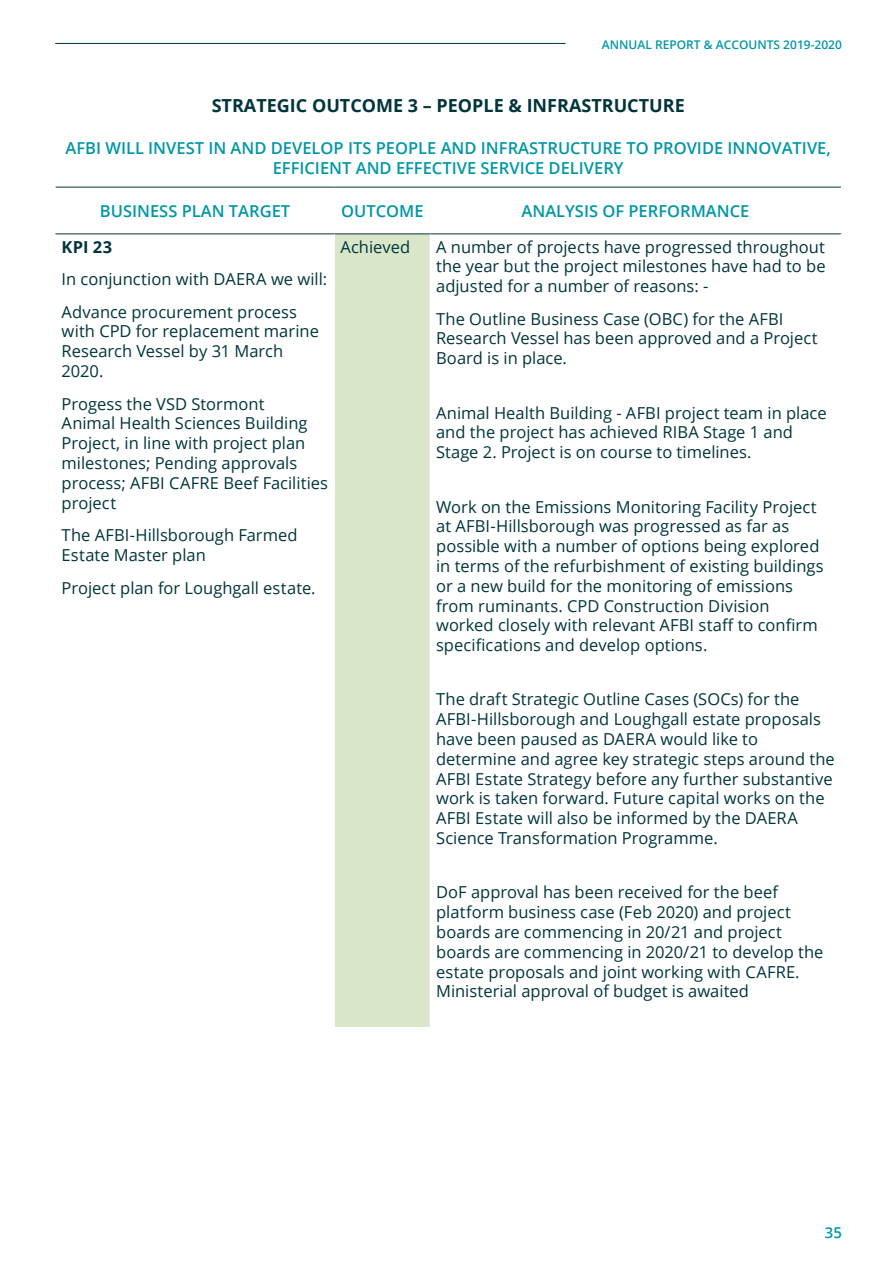
<style>
.page{position:relative;width:893px;height:1263px;background:#fff}
.page>*{position:absolute;margin:0;border:0;box-sizing:border-box;transform-origin:0 0}
.t1{font:700 18px "Open Sans";color:#00353b}
.t2{font:16.5px/19.8px "Open Sans";color:#00353b}
.t3{font:600 16.5px/19.8px "Open Sans";color:#0097a5;text-align:center}
.t4{font:700 16.5px "Open Sans";color:#00353b}
.t5{font:600 15px "Open Sans";color:#0097a5}
.t6{font:600 12px "Open Sans";color:#0097a5}
</style>
<div class="page">
<hr style="left:55px;top:43px;width:511px;height:1px;background:#00353b">
<div style="left:334px;top:234px;width:96px;height:792px;background:#dae6ca"></div>
<hr style="left:56px;top:187px;width:279px;height:1px;background:#00353b">
<hr style="left:335px;top:187px;width:95px;height:1px;background:#00353b">
<hr style="left:430px;top:187px;width:411px;height:1px;background:#00353b">
<hr style="left:55px;top:233px;width:280px;height:1px;background:#00353b">
<hr style="left:335px;top:233px;width:95px;height:1px;background:#00353b">
<hr style="left:430px;top:233px;width:411px;height:1px;background:#00353b">
<hr style="left:334px;top:234px;width:1px;height:792px;background:#fff">
<p class="t6" style="left:602px;top:36px;width:242px">ANNUAL REPORT &amp; ACCOUNTS 2019-2020</p>
<p class="t1" style="left:212px;top:93px;width:474px">STRATEGIC OUTCOME 3 – PEOPLE &amp; INFRASTRUCTURE</p>
<p class="t3" style="left:66px;top:138px;width:767px">AFBI WILL INVEST IN AND DEVELOP ITS PEOPLE AND INFRASTRUCTURE TO PROVIDE INNOVATIVE,<br>EFFICIENT AND EFFECTIVE SERVICE DELIVERY</p>
<p class="t3" style="left:100px;top:201px;width:192px">BUSINESS PLAN TARGET</p>
<p class="t3" style="left:341px;top:201px;width:84px">OUTCOME</p>
<p class="t3" style="left:521px;top:201px;width:229px">ANALYSIS OF PERFORMANCE</p>
<p class="t4" style="left:62px;top:235px;width:52px">KPI 23</p>
<p class="t2" style="left:62px;top:262px;width:267px;line-height:32.5px">In conjunction with DAERA we will:<br>Advance procurement process</p>
<p class="t2" style="left:62px;top:321px;width:259px">with CPD for replacement marine<br>Research Vessel by 31 March<br>2020.</p>
<p class="t2" style="left:62px;top:393px;width:268px">Progess the VSD Stormont<br>Animal Health Sciences Building<br>Project, in line with project plan milestones; Pending approvals process; AFBI CAFRE Beef Facilities project</p>
<p class="t2" style="left:62px;top:525px;width:238px">The AFBI-Hillsborough Farmed<br>Estate Master plan</p>
<p class="t2" style="left:62px;top:577px;width:255px">Project plan for Loughgall estate.</p>
<p class="t2" style="left:340px;top:236px;width:71px">Achieved</p>
<p class="t2" style="left:436px;top:236px;width:391px;text-align:justify">A number of projects have progressed throughout the year but the project milestones have had to be adjusted for a number of reasons: -</p>
<p class="t2" style="left:436px;top:308px;width:383px">The Outline Business Case (OBC) for the AFBI<br>Research Vessel has been approved and a Project<br>Board is in place.</p>
<p class="t2" style="left:436px;top:402px;width:392px">Animal Health Building - AFBI project team in place and the project has achieved RIBA Stage 1 and<br>Stage 2. Project is on course to timelines.</p>
<p class="t2" style="left:436px;top:496px;width:389px">Work on the Emissions Monitoring Facility Project at AFBI-Hillsborough was progressed as far as possible with a number of options being explored in terms of the refurbishment of existing buildings or a new build for the monitoring of emissions from ruminants. CPD Construction Division worked closely with relevant AFBI staff to confirm specifications and develop options.</p>
<p class="t2" style="left:436px;top:689px;width:400px">The draft Strategic Outline Cases (SOCs) for the AFBI-Hillsborough and Loughgall estate proposals have been paused as DAERA would like to determine and agree key strategic steps around the AFBI Estate Strategy before any further substantive work is taken forward. Future capital works on the AFBI Estate will also be informed by the DAERA Science Transformation Programme.</p>
<p class="t2" style="left:436px;top:882px;width:389px">DoF approval has been received for the beef platform business case (Feb 2020) and project boards are commencing in 20/21 and project boards are commencing in 2020/21 to develop the estate proposals and joint working with CAFRE.<br>Ministerial approval of budget is awaited</p>
<p class="t5" style="left:825px;top:1222px;width:19px">35</p>
</div>
